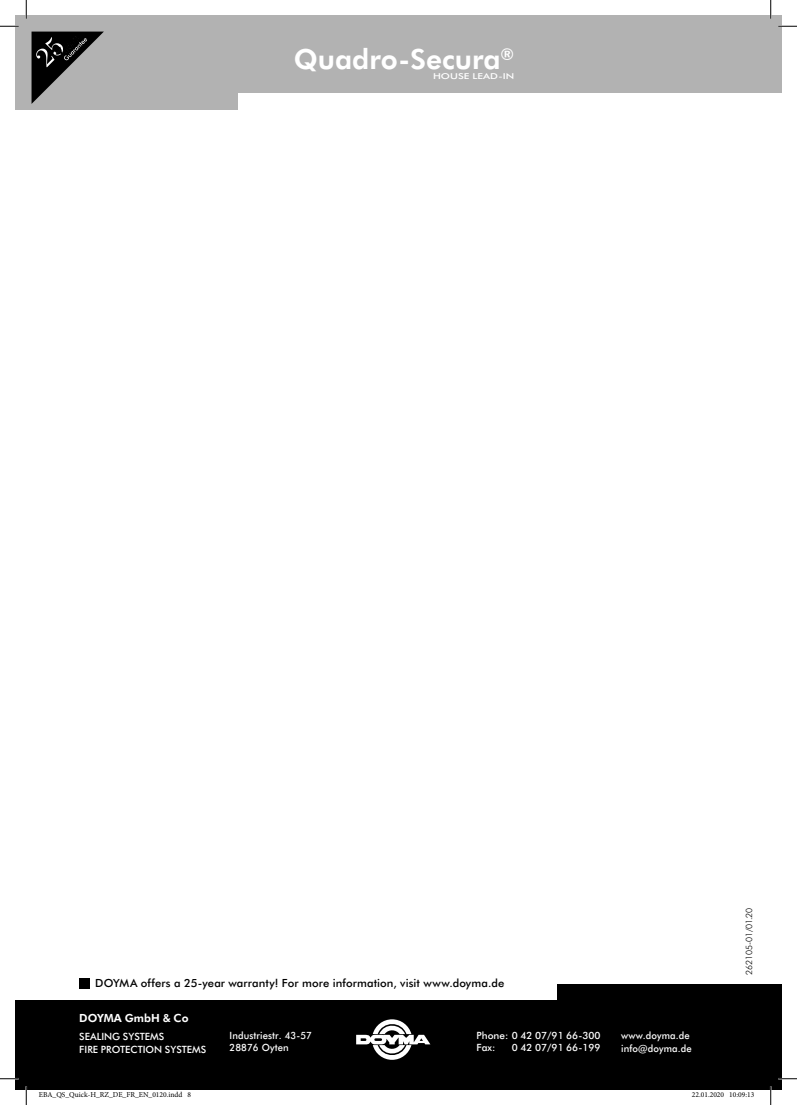
<style>
.page{position:relative;width:797px;height:1105px;background:#fff}
.page>*{position:absolute;margin:0;border:0;box-sizing:border-box;transform-origin:0 0}
.t1{font:700 27.88px "Futura BT";color:#fff}
.t2{font:500 11.25px "Futura BT";letter-spacing:.01em;color:#000}
.t3{font:700 11.25px "Futura BT";color:#fff}
.t4{font:500 10px/12.5px "Futura BT";color:#fff}
.t5{font:500 10px/12.5px "Futura BT";color:#fff;scale:.95 1}
.t6{font:300 8.75px "Futura BT";letter-spacing:-.005em;color:#000}
.t7{font:500 8.12px "Futura BT";color:#fff;scale:1.3 1}
.t8{font:7.5px "Minion Pro";color:#000}
</style>
<div class="page">
<div style="left:16px;top:16px;width:765px;height:77px;background:#b2b2b2"></div>
<div style="left:16px;top:86px;width:222px;height:24px;background:#b2b2b2"></div>
<div style="left:16px;top:1001px;width:765px;height:88px;background:#000"></div>
<div style="left:558px;top:984px;width:223px;height:37px;background:#000"></div>
<svg style="left:356px;top:1019px;width:74px;height:41px"></svg>
<svg style="left:32px;top:32px;width:72px;height:72px"></svg>
<div style="left:79px;top:978px;width:11px;height:10px;background:#000"></div>
<svg style="left:0;top:25px;width:19px;height:2px"></svg>
<svg style="left:778px;top:25px;width:19px;height:2px"></svg>
<svg style="left:0;top:1078px;width:19px;height:1px"></svg>
<svg style="left:778px;top:1078px;width:19px;height:1px"></svg>
<svg style="left:25px;top:0;width:2px;height:19px"></svg>
<svg style="left:25px;top:1086px;width:2px;height:19px"></svg>
<svg style="left:770px;top:0;width:1px;height:19px"></svg>
<svg style="left:770px;top:1086px;width:1px;height:19px"></svg>
<h1 class="t1" style="left:294px;top:40px;width:222px">Quadro-Secura<sup>®</sup></h1>
<p class="t7" style="left:433px;top:70px;width:64px">HOUSE LEAD-IN</p>
<p class="t2" style="left:95px;top:975px;width:410px">DOYMA offers a 25-year warranty! For more information, visit www.doyma.de</p>
<p class="t3" style="left:79px;top:1010px;width:111px">DOYMA GmbH &amp; Co</p>
<p class="t4" style="left:79px;top:1029px;width:129px;line-height:13px">SEALING SYSTEMS<br>FIRE PROTECTION SYSTEMS</p>
<p class="t5" style="left:229px;top:1028px;width:88px">Industriestr. 43-57<br>28876 Oyten</p>
<p class="t5" style="left:621px;top:1029px;width:76px">www.doyma.de info@doyma.de</p>
<p class="t4" style="left:476px;top:1028px;width:125px">Phone: 0 42 07/91 66-300<br>Fax:</p>
<p class="t4" style="left:512px;top:1041px;width:90px">0 42 07/91 66-199</p>
<p class="t6" style="left:743px;top:975px;width:69px;rotate:-90deg">262105-01/01.20</p>
<p class="t8" style="left:39px;top:1090px;width:154px">EBA_QS_Quick-H_RZ_DE_FR_EN_0120.indd 8</p>
<p class="t8" style="left:692px;top:1090px;width:64px">22.01.2020 10:09:13</p>
</div>
